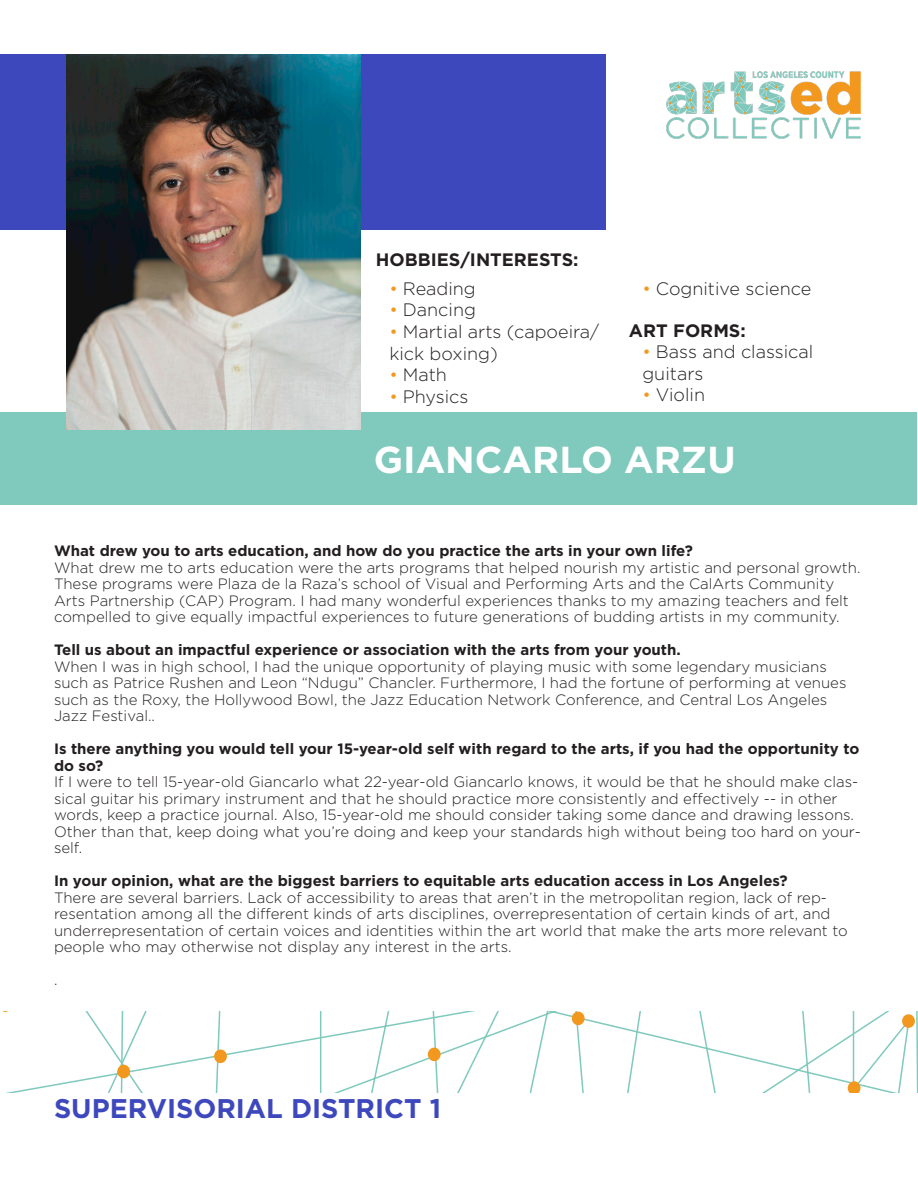
<style>
.page{position:relative;width:918px;height:1188px;background:#fff}
.page>*{position:absolute;margin:0;border:0;box-sizing:border-box;transform-origin:0 0}
.t1{font:700 37.5px "Gotham";color:#fff}
.t2{font:700 27px "Gotham";color:#3e48bd}
.t3{font:300 18px/21.6px "Gotham";color:#231f20}
.Colored_Bullets{font:700 18px "Gotham";color:#231f20}
.t4{font:300 15px/16.5px "Gotham";color:#231f20}
.t5{font:700 15px/16.5px "Gotham";color:#231f20}
.s1{color:#f3981e}
</style>
<div class="page">
<div style="left:0;top:54px;width:606px;height:176px;background:#3e48bd"></div>
<div style="left:1px;top:412px;width:916px;height:93px;background:#7fc9bd"></div>
<img style="left:66px;top:54px;width:294px;height:376px">
<img style="left:666px;top:71px;width:195px;height:68px">
<svg style="left:5px;top:1012px;width:913px;height:81px"></svg>
<svg style="left:109px;top:1012px;width:17px;height:81px"></svg>
<hr style="left:320px;top:1012px;width:1px;height:81px;background:#7fc9bd">
<hr style="left:853px;top:1012px;width:1px;height:81px;background:#7fc9bd">
<div style="left:902px;top:1014px;width:13px;height:14px;background:#f3981e;border-radius:50%"></div>
<div style="left:572px;top:1012px;width:13px;height:13px;background:#f3981e;border-radius:50%"></div>
<div style="left:428px;top:1048px;width:13px;height:13px;background:#f3981e;border-radius:50%"></div>
<div style="left:117px;top:1065px;width:13px;height:13px;background:#f3981e;border-radius:50%"></div>
<div style="left:214px;top:1050px;width:13px;height:13px;background:#f3981e;border-radius:50%"></div>
<svg style="left:848px;top:1081px;width:13px;height:12px"></svg>
<p class="Colored_Bullets" style="left:376px;top:249px;width:204px">HOBBIES/INTERESTS:</p>
<p class="t3" style="left:389px;top:277px;width:88px"><span class="s1">•</span> Reading</p>
<p class="t3" style="left:389px;top:299px;width:88px"><span class="s1">•</span> Dancing</p>
<p class="t3" style="left:389px;top:321px;width:211px"><span class="s1">•</span> Martial arts (capoeira/ kick boxing)</p>
<p class="t3" style="left:389px;top:364px;width:59px"><span class="s1">•</span> Math</p>
<p class="t3" style="left:389px;top:385px;width:81px"><span class="s1">•</span> Physics</p>
<p class="t3" style="left:642px;top:277px;width:170px"><span class="s1">•</span> Cognitive science</p>
<p class="Colored_Bullets" style="left:629px;top:320px;width:118px">ART FORMS:</p>
<p class="t3" style="left:642px;top:341px;width:172px"><span class="s1">•</span> Bass and classical guitars</p>
<p class="t3" style="left:642px;top:384px;width:64px"><span class="s1">•</span> Violin</p>
<p class="t1" style="left:374px;top:438px;width:364px">GIANCARLO ARZU</p>
<p class="t5" style="left:54px;top:542px;width:641px">What drew you to arts education, and how do you practice the arts in your own life?</p>
<p class="t4" style="left:54px;top:559px;width:808px">What drew me to arts education were the arts programs that helped nourish my artistic and personal growth.<br>These programs were Plaza de la Raza’s school of Visual and Performing Arts and the CalArts Community Arts Partnership (CAP) Program. I had many wonderful experiences thanks to my amazing teachers and felt compelled to give equally impactful experiences to future generations of budding artists in my community.</p>
<p class="t5" style="left:54px;top:641px;width:628px">Tell us about an impactful experience or association with the arts from your youth.</p>
<p class="t4" style="left:54px;top:658px;width:794px">When I was in high school, I had the unique opportunity of playing music with some legendary musicians such as Patrice Rushen and Leon “Ndugu” Chancler. Furthermore, I had the fortune of performing at venues such as the Roxy, the Hollywood Bowl, the Jazz Education Network Conference, and Central Los Angeles Jazz Festival..</p>
<p class="t5" style="left:54px;top:740px;width:807px">Is there anything you would tell your 15-year-old self with regard to the arts, if you had the opportunity to do so?</p>
<p class="t4" style="left:54px;top:773px;width:809px">If I were to tell 15-year-old Giancarlo what 22-year-old Giancarlo knows, it would be that he should make clas&shy;sical guitar his primary instrument and that he should practice more consistently and effectively -- in other words, keep a practice journal. Also, 15-year-old me should consider taking some dance and drawing lessons.<br>Other than that, keep doing what you’re doing and keep your standards high without being too hard on your&shy;self.</p>
<p class="t5" style="left:54px;top:872px;width:735px">In your opinion, what are the biggest barriers to equitable arts education access in Los Angeles?</p>
<p class="t4" style="left:54px;top:889px;width:795px">There are several barriers. Lack of accessibility to areas that aren’t in the metropolitan region, lack of rep&shy;resentation among all the different kinds of arts disciplines, overrepresentation of certain kinds of art, and underrepresentation of certain voices and identities within the art world that make the arts more relevant to people who may otherwise not display any interest in the arts.</p>
<p class="t4" style="left:54px;top:971px;width:5px">.</p>
<p class="t2" style="left:54px;top:1093px;width:389px">SUPERVISORIAL DISTRICT 1</p>
</div>
